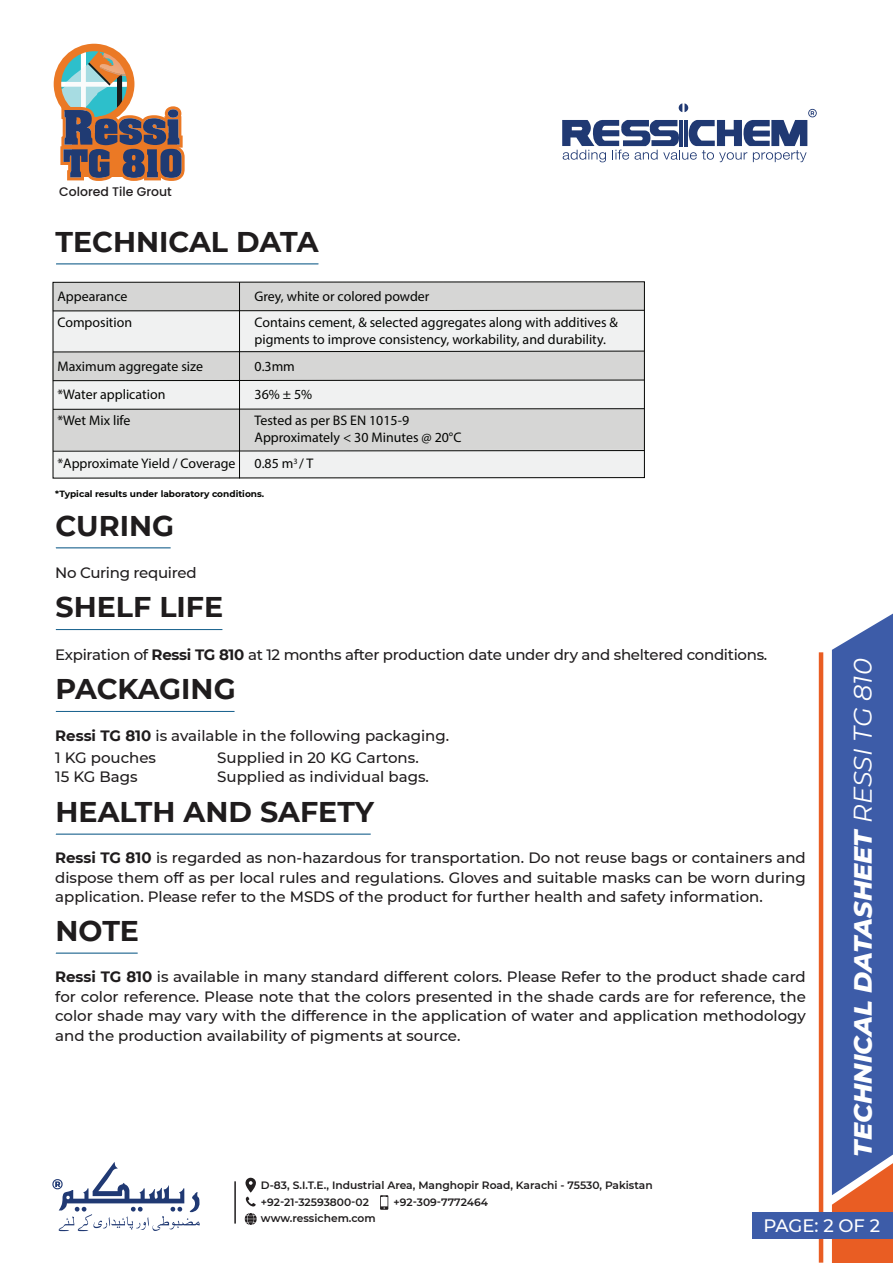
<style>
.page{position:relative;width:893px;height:1263px;background:#fff}
.page>*{position:absolute;margin:0;border:0;box-sizing:border-box;transform-origin:0 0}
.t1{font:700 28.5px "Montserrat";color:#1f1c1d}
.t2{font:italic 800 25.5px "Montserrat";color:#fff}
.t3{font:500 18px "Montserrat";letter-spacing:-.005em;color:#fff}
.t4{font:500 15px/19.5px "Montserrat";color:#1f1c1d;text-align:justify}
.t5{font:500 15px "Montserrat";letter-spacing:-.02em;color:#1f1c1d}
.t6{font:13.95px/16.6px "Myriad Pro";color:#040503}
.t7{font:500 12.45px "Poppins";color:#211d1e}
.t8{font:600 10.65px/16.6px "Montserrat";color:#1f1c1d}
.t9{font:700 9px "Montserrat";color:#040503}
.s1{font-weight:700}
.s2{font-weight:400}
</style>
<div class="page">
<hr style="left:819px;top:652px;width:4px;height:611px;background:#e95d23">
<svg style="left:832px;top:613px;width:61px;height:650px;background:#5363a0"></svg>
<hr style="left:56px;top:629px;width:166px;height:1px;background:#16608c">
<hr style="left:56px;top:547px;width:115px;height:1px;background:#16608c">
<hr style="left:56px;top:711px;width:178px;height:1px;background:#16608c">
<hr style="left:56px;top:834px;width:315px;height:1px;background:#16608c">
<hr style="left:56px;top:953px;width:82px;height:1px;background:#16608c">
<hr style="left:56px;top:264px;width:262px;height:1px;background:#16608c">
<div style="left:753px;top:1212px;width:140px;height:26px;background:#3d5ca8"></div>
<svg style="left:53px;top:281px;width:592px;height:197px"></svg>
<hr style="left:239px;top:282px;width:1px;height:196px;background:#040503">
<svg style="left:562px;top:103px;width:255px;height:59px"></svg>
<hr style="left:680px;top:120px;width:3px;height:26px;background:#203973">
<hr style="left:685px;top:120px;width:3px;height:26px;background:#203973">
<hr style="left:234px;top:1181px;width:2px;height:42px;background:#1f1c1d">
<svg style="left:245px;top:1213px;width:12px;height:12px"></svg>
<svg style="left:245px;top:1177px;width:11px;height:29px"></svg>
<svg style="left:52px;top:1162px;width:148px;height:69px"></svg>
<svg style="left:380px;top:1195px;width:8px;height:15px"></svg>
<svg style="left:57px;top:47px;width:128px;height:134px"></svg>
<p class="t7" style="left:59px;top:185px;width:114px">Colored Tile Grout</p>
<h1 class="t1" style="left:56px;top:221px;width:265px">TECHNICAL DATA</h1>
<p class="t6" style="left:57px;top:288px;width:72px">Appearance</p>
<p class="t6" style="left:255px;top:288px;width:176px">Grey, white or colored powder</p>
<p class="t6" style="left:255px;top:314px;width:365px">Contains cement, &amp; selected aggregates along with additives &amp; pigments to improve consistency, workability, and durability.</p>
<p class="t6" style="left:57px;top:314px;width:76px">Composition</p>
<p class="t6" style="left:57px;top:358px;width:147px">Maximum aggregate size</p>
<p class="t6" style="left:255px;top:352px;width:59px;line-height:27.8px">0.3mm<br>36% ± 5%</p>
<p class="t6" style="left:57px;top:381px;width:109px;line-height:26.4px">*Water application *Wet Mix life</p>
<p class="t6" style="left:255px;top:412px;width:208px">Tested as per BS EN 1015-9<br>Approximately &lt; 30 Minutes @ 20°C</p>
<p class="t6" style="left:57px;top:455px;width:180px">*Approximate Yield / Coverage</p>
<p class="t6" style="left:255px;top:455px;width:60px">0.85 m<sup>3</sup> / T</p>
<p class="t9" style="left:55px;top:488px;width:210px">*Typical results under laboratory conditions.</p>
<h1 class="t1" style="left:56px;top:505px;width:120px">CURING</h1>
<p class="t5" style="left:55px;top:562px;width:143px">No Curing required</p>
<h1 class="t1" style="left:56px;top:587px;width:169px">SHELF LIFE</h1>
<p class="t5" style="left:55px;top:644px;width:714px">Expiration of <span class="s1">Ressi TG 810</span> at 12 months after production date under dry and sheltered conditions.</p>
<h1 class="t1" style="left:56px;top:669px;width:182px">PACKAGING</h1>
<p class="t4" style="left:55px;top:723px;width:396px;line-height:22.4px"><span class="s1">Ressi TG 810</span> is available in the following packaging.<br>1 KG pouches</p>
<p class="t4" style="left:217px;top:747px;width:203px">Supplied in 20 KG Cartons.</p>
<p class="t4" style="left:55px;top:767px;width:84px">15 KG Bags</p>
<p class="t4" style="left:217px;top:767px;width:213px">Supplied as individual bags.</p>
<h1 class="t1" style="left:56px;top:791px;width:320px">HEALTH AND SAFETY</h1>
<p class="t4" style="left:55px;top:847px;width:752px"><span class="s1">Ressi TG 810</span> is regarded as non-hazardous for transportation. Do not reuse bags or containers and dispose them off as per local rules and regulations. Gloves and suitable masks can be worn during application. Please refer to the MSDS of the product for further health and safety information.</p>
<h1 class="t1" style="left:56px;top:910px;width:85px">NOTE</h1>
<p class="t4" style="left:55px;top:966px;width:752px"><span class="s1">Ressi TG 810</span> is available in many standard different colors. Please Refer to the product shade card for color reference. Please note that the colors presented in the shade cards are for reference, the color shade may vary with the difference in the application of water and application methodology and the production availability of pigments at source.</p>
<h2 class="t2" style="left:844px;top:1156px;width:500px;rotate:-90deg">TECHNICAL DATASHEET <span class="s2">RESSI TG 810</span></h2>
<p class="t8" style="left:261px;top:1176px;width:393px">D-83, S.I.T.E., Industrial Area, Manghopir Road, Karachi - 75530, Pakistan +92-21-32593800-02<br>www.ressichem.com</p>
<p class="t8" style="left:394px;top:1193px;width:96px">+92-309-7772464</p>
<p class="t3" style="left:763px;top:1213px;width:118px">PAGE: 2 OF 2</p>
</div>
